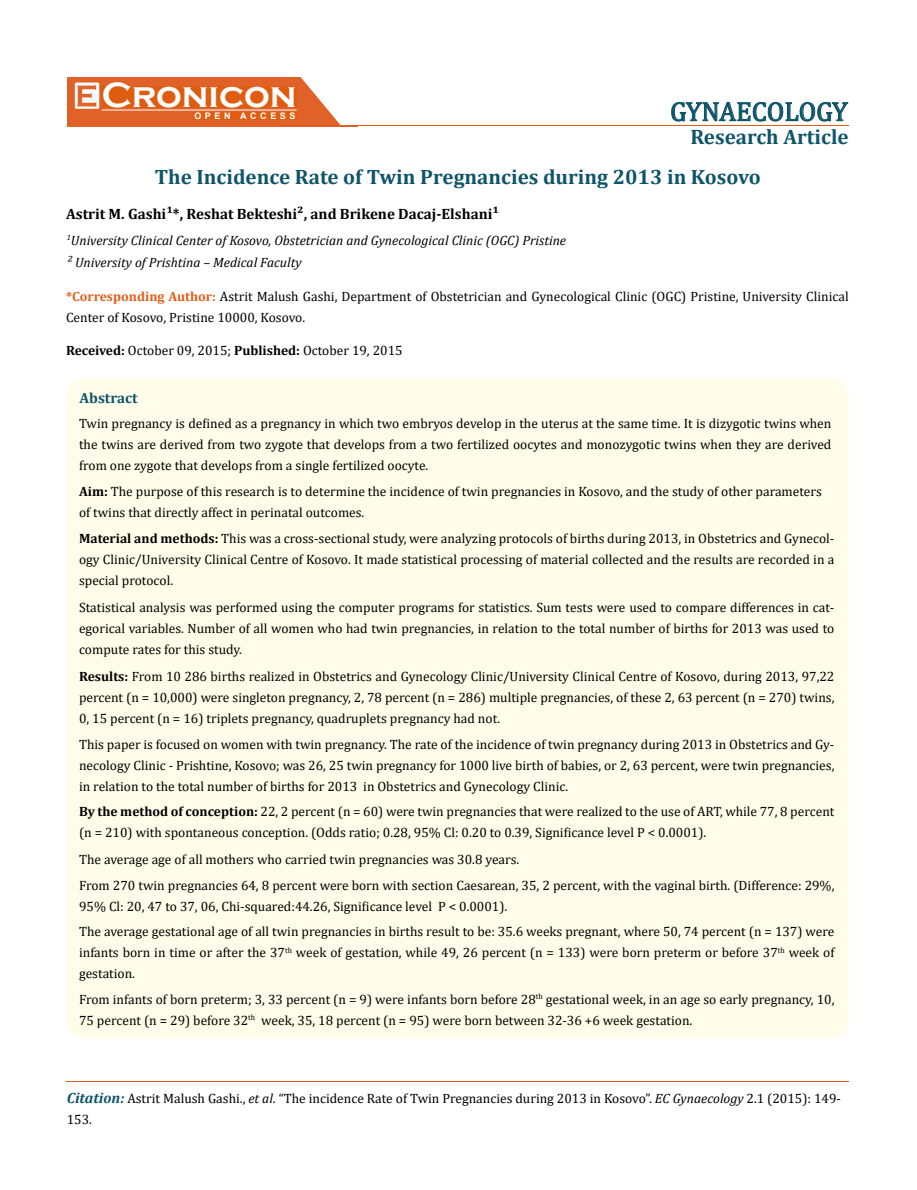
<style>
.page{position:relative;width:917px;height:1190px;background:#fff}
.page>*{position:absolute;margin:0;border:0;box-sizing:border-box;transform-origin:0 0}
.t1{font:700 36px "Copperplate Gothic";color:#fff}
.t2{font:27px "Cambria";letter-spacing:-.005em;color:#0e546a}
.t3{font:700 21px "Cambria";color:#0e546a}
.t4{font:700 20.85px "Cambria";color:#0e546a}
.t5{font:700 15px "Cambria";color:#000}
.t6{font:700 14.85px "Cambria";color:#0e546a}
.t7{font:13.5px/21px "Cambria";color:#000}
.t8{font:italic 13.5px/22.5px "Cambria";color:#000}
.t9{font:700 9px "Arial";letter-spacing:.4em;color:#fff}
.s1{font-weight:700;font-size:13.35px;color:#e05d1a}
.s2{font-weight:700}
.s3{font-weight:700;font-style:italic;font-size:14.85px;color:#0e546a}
.s4{font-style:italic}
</style>
<div class="page">
<div style="left:67px;top:77px;width:290px;height:49px;background:#e06228"></div>
<svg style="left:300px;top:77px;width:57px;height:48px"></svg>
<img style="left:75px;top:82px;width:24px;height:27px">
<div style="left:102px;top:86px;width:195px;height:22px;background:#df5d11"></div>
<div style="left:194px;top:112px;width:103px;height:8px;background:#df5d11"></div>
<svg style="left:671px;top:102px;width:177px;height:20px"></svg>
<hr style="left:102px;top:110px;width:194px;height:1px;background:#fff">
<div style="left:70px;top:382px;width:775px;height:652px;background:#fffde9;border-radius:14px"></div>
<div style="left:67px;top:378px;width:781px;height:660px;border:8px solid #fffde9;border-radius:14px"></div>
<hr style="left:279px;top:125px;width:569px;height:1px;background:#e05d1a">
<hr style="left:67px;top:1081px;width:781px;height:1px;background:#e05d1a">
<h1 class="t1" style="left:102px;top:75px;width:196px">Cronicon</h1>
<p class="t9" style="left:194px;top:110px;width:103px">OPEN ACCESS</p>
<h2 class="t2" style="left:670px;top:96px;width:179px">GYNAECOLOGY</h2>
<h3 class="t3" style="left:690px;top:122px;width:160px">Research Article</h3>
<h3 class="t4" style="left:155px;top:162px;width:607px">The Incidence Rate of Twin Pregnancies during 2013 in Kosovo</h3>
<p class="t5" style="left:66px;top:203px;width:434px">Astrit M. Gashi¹*, Reshat Bekteshi², and Brikene Dacaj-Elshani¹</p>
<p class="t8" style="left:67px;top:228px;width:501px"><sup>1</sup>University Clinical Center of Kosovo, Obstetrician and Gynecological Clinic (OGC) Pristine<br>² University of Prishtina – Medical Faculty</p>
<p class="t7" style="left:66px;top:286px;width:784px"><span class="s1">*Corresponding Author:</span> Astrit Malush Gashi, Department of Obstetrician and Gynecological Clinic (OGC) Pristine, University Clinical<br>Center of Kosovo, Pristine 10000, Kosovo.</p>
<p class="t7" style="left:66px;top:340px;width:338px"><span class="s2">Received:</span> October 09, 2015; <span class="s2">Published:</span> October 19, 2015</p>
<p class="t6" style="left:80px;top:387px;width:60px">Abstract</p>
<p class="t7" style="left:79px;top:413px;width:754px;text-align:justify">Twin pregnancy is defined as a pregnancy in which two embryos develop in the uterus at the same time. It is dizygotic twins when the twins are derived from two zygote that develops from a two fertilized oocytes and monozygotic twins when they are derived from one zygote that develops from a single fertilized oocyte.</p>
<p class="t7" style="left:79px;top:481px;width:744px"><span class="s2">Aim:</span> The purpose of this research is to determine the incidence of twin pregnancies in Kosovo, and the study of other parameters of twins that directly affect in perinatal outcomes.</p>
<p class="t7" style="left:79px;top:528px;width:757px;text-align:justify"><span class="s2">Material and methods:</span> This was a cross-sectional study, were analyzing protocols of births during 2013, in Obstetrics and Gynecol&shy;ogy Clinic/University Clinical Centre of Kosovo. It made statistical processing of material collected and the results are recorded in a special protocol.</p>
<p class="t7" style="left:79px;top:597px;width:757px;text-align:justify">Statistical analysis was performed using the computer programs for statistics. Sum tests were used to compare differences in cat&shy;egorical variables. Number of all women who had twin pregnancies, in relation to the total number of births for 2013 was used to compute rates for this study.</p>
<p class="t7" style="left:79px;top:666px;width:757px;text-align:justify"><span class="s2">Results:</span> From 10 286 births realized in Obstetrics and Gynecology Clinic/University Clinical Centre of Kosovo, during 2013, 97,22 percent (n = 10,000) were singleton pregnancy, 2, 78 percent (n = 286) multiple pregnancies, of these 2, 63 percent (n = 270) twins, 0, 15 percent (n = 16) triplets pregnancy, quadruplets pregnancy had not.</p>
<p class="t7" style="left:79px;top:733px;width:757px;text-align:justify">This paper is focused on women with twin pregnancy. The rate of the incidence of twin pregnancy during 2013 in Obstetrics and Gy&shy;necology Clinic - Prishtine, Kosovo; was 26, 25 twin pregnancy for 1000 live birth of babies, or 2, 63 percent, were twin pregnancies, in relation to the total number of births for 2013 in Obstetrics and Gynecology Clinic.</p>
<p class="t7" style="left:79px;top:801px;width:757px"><span class="s2">By the method of conception:</span> 22, 2 percent (n = 60) were twin pregnancies that were realized to the use of ART, while 77, 8 percent (n = 210) with spontaneous conception. (Odds ratio; 0.28, 95% Cl: 0.20 to 0.39, Significance level P &lt; 0.0001).</p>
<p class="t7" style="left:79px;top:848px;width:442px">The average age of all mothers who carried twin pregnancies was 30.8 years.</p>
<p class="t7" style="left:79px;top:874px;width:756px">From 270 twin pregnancies 64, 8 percent were born with section Caesarean, 35, 2 percent, with the vaginal birth. (Difference: 29%,<br>95% Cl: 20, 47 to 37, 06, Chi-squared:44.26, Significance level P &lt; 0.0001).</p>
<p class="t7" style="left:79px;top:921px;width:757px;text-align:justify">The average gestational age of all twin pregnancies in births result to be: 35.6 weeks pregnant, where 50, 74 percent (n = 137) were infants born in time or after the 37<sup>th</sup> week of gestation, while 49, 26 percent (n = 133) were born preterm or before 37<sup>th</sup> week of gestation.</p>
<p class="t7" style="left:79px;top:988px;width:756px">From infants of born preterm; 3, 33 percent (n = 9) were infants born before 28<sup>th</sup> gestational week, in an age so early pregnancy, 10,<br>75 percent (n = 29) before 32<sup>th</sup> week, 35, 18 percent (n = 95) were born between 32-36 +6 week gestation.</p>
<p class="t7" style="left:67px;top:1087px;width:775px"><span class="s3">Citation:</span> Astrit Malush Gashi., <span class="s4">et al</span>. “The incidence Rate of Twin Pregnancies during 2013 in Kosovo”. <span class="s4">EC Gynaecology</span> 2.1 (2015): 149-<br>153.</p>
</div>
